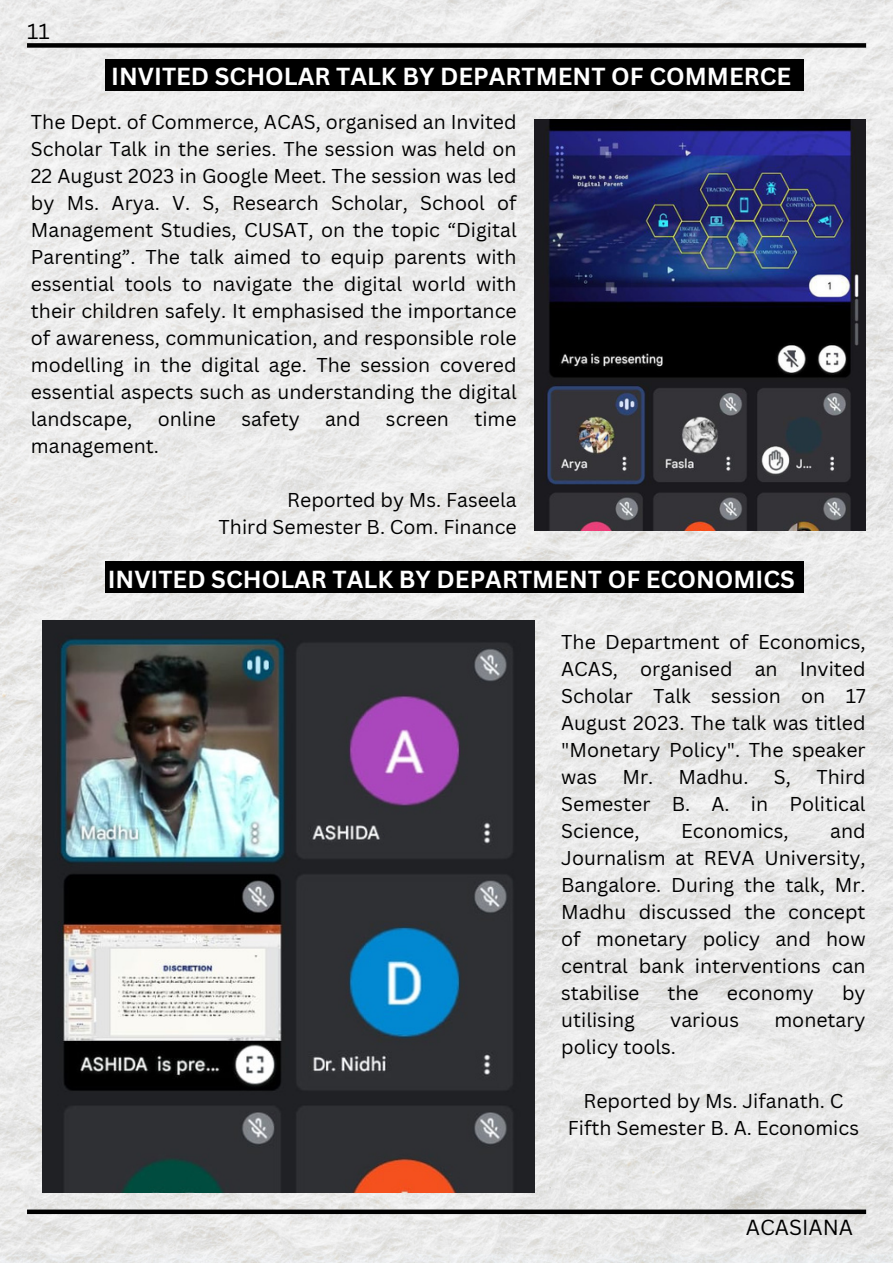
<style>
.page{position:relative;width:893px;height:1264px;background:#fff}
.page>*{position:absolute;margin:0;border:0;box-sizing:border-box;transform-origin:0 0}
.t1{font:700 24px "Canva Sans";color:#fff}
.t2{font:21.15px "Canva Sans";color:#000}
.t3{font:19.5px/27px "Canva Sans";color:#000;text-align:justify}
</style>
<div class="page">
<img style="left:0;top:0;width:892px;height:1262px">
<div style="left:27px;top:43px;width:839px;height:5px;background:#000"></div>
<svg style="left:27px;top:1209px;width:839px;height:4px;background:#202020"></svg>
<div style="left:105px;top:561px;width:698px;height:32px;background:#000"></div>
<div style="left:105px;top:59px;width:698px;height:32px;background:#000"></div>
<img style="left:534px;top:120px;width:331px;height:410px">
<img style="left:43px;top:620px;width:491px;height:572px">
<p class="t2" style="left:27px;top:16px;width:24px">11</p>
<p class="t1" style="left:111px;top:60px;width:681px">INVITED SCHOLAR TALK BY DEPARTMENT OF COMMERCE</p>
<p class="t3" style="left:31px;top:108px;width:487px">The Dept. of Commerce, ACAS, organised an Invited Scholar Talk in the series. The session was held on 22 August 2023 in Google Meet. The session was led by Ms. Arya. V. S, Research Scholar, School of Management Studies, CUSAT, on the topic “Digital Parenting”. The talk aimed to equip parents with essential tools to navigate the digital world with their children safely. It emphasised the importance of awareness, communication, and responsible role modelling in the digital age. The session covered essential aspects such as understanding the digital landscape,</p>
<p class="t3" style="left:158px;top:405px;width:60px">online</p>
<p class="t3" style="left:241px;top:405px;width:60px">safety</p>
<p class="t3" style="left:325px;top:405px;width:37px">and</p>
<p class="t3" style="left:386px;top:405px;width:65px">screen</p>
<p class="t3" style="left:474px;top:405px;width:44px">time</p>
<p class="t3" style="left:31px;top:432px;width:129px">management.</p>
<p class="t3" style="left:287px;top:486px;width:231px">Reported by Ms. Faseela</p>
<p class="t3" style="left:218px;top:513px;width:299px">Third Semester B. Com. Finance</p>
<p class="t1" style="left:108px;top:562px;width:688px">INVITED SCHOLAR TALK BY DEPARTMENT OF ECONOMICS</p>
<p class="t3" style="left:561px;top:628px;width:306px">The Department of Economics, ACAS, organised an Invited Scholar Talk session on 17<br>August 2023. The talk was titled "Monetary Policy". The speaker was</p>
<p class="t3" style="left:561px;top:763px;width:306px;text-indent:255px">Third Semester B. A. in Political Science,</p>
<p class="t3" style="left:622px;top:763px;width:128px">Mr. Madhu.</p>
<p class="t3" style="left:773px;top:763px;width:19px">S,</p>
<p class="t3" style="left:561px;top:817px;width:306px;text-indent:269px">and Journalism at REVA University, Bangalore. During the talk, Mr.<br>Madhu discussed the concept of monetary policy and how central bank interventions can stabilise</p>
<p class="t3" style="left:681px;top:817px;width:109px">Economics,</p>
<p class="t3" style="left:667px;top:979px;width:33px">the</p>
<p class="t3" style="left:726px;top:979px;width:89px">economy</p>
<p class="t3" style="left:842px;top:979px;width:25px">by</p>
<p class="t3" style="left:561px;top:1006px;width:75px">utilising</p>
<p class="t3" style="left:670px;top:1006px;width:70px">various</p>
<p class="t3" style="left:774px;top:1006px;width:93px">monetary</p>
<p class="t3" style="left:561px;top:1033px;width:116px">policy tools.</p>
<p class="t3" style="left:583px;top:1087px;width:261px">Reported by Ms. Jifanath. C</p>
<p class="t3" style="left:567px;top:1114px;width:293px">Fifth Semester B. A. Economics</p>
<p class="t2" style="left:745px;top:1212px;width:109px">ACASIANA</p>
</div>
